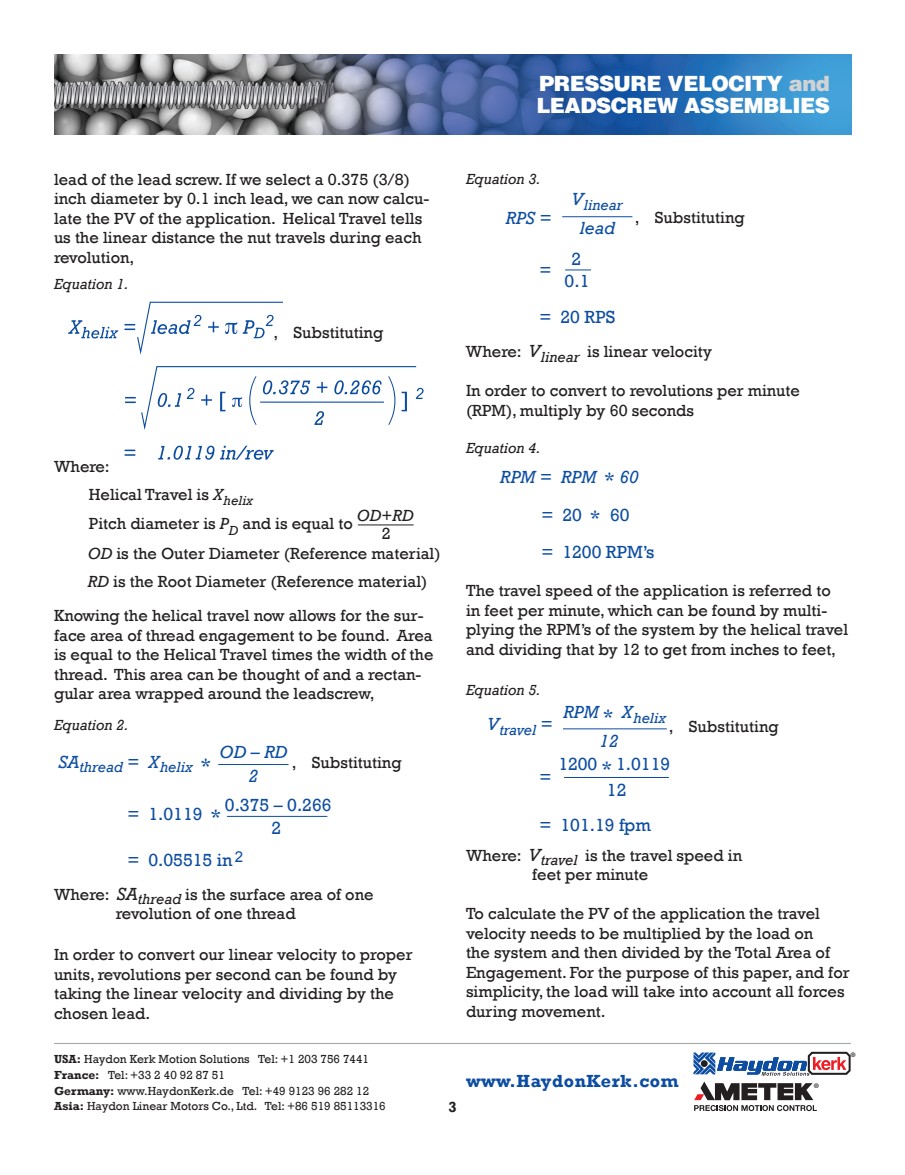
<style>
.page{position:relative;width:905px;height:1175px;background:#fff}
.page>*{position:absolute;margin:0;border:0;box-sizing:border-box;transform-origin:0 0}
.t1{font:900 21px/22.5px "Helvetica";letter-spacing:-.025em;color:#fff}
.t2{font:18px/22.6px "Rockwell";color:#0d4da1;text-align:center}
.t3{font:700 18px "Rockwell";letter-spacing:.03em;color:#0d4da1}
.t4{font:italic 18px/23.7px "Rockwell";color:#0d4da1;text-align:center}
.t5{font:16.5px/19.5px "Rockwell";color:#231f20}
.t6{font:italic 16.5px "Rockwell";color:#231f20}
.t7{font:italic 15px "Rockwell";color:#231f20}
.t8{font:italic 15px "Rockwell";color:#0d4da1}
.t9{font:700 15px "Rockwell";color:#231f20}
.t10{font:14.1px "Myriad Pro";color:#231f20}
.t11{font:12px/15.8px "Rockwell";color:#231f20}
.s1{color:#d1d2d4}
.s2{font-style:italic}
.s3{font-style:normal}
.s4{font-style:normal;font-size:19.5px}
.s5{font-size:19.5px}
.s6{font-style:italic;font-size:18px}
.s7{font-weight:700}
</style>
<div class="page">
<svg style="left:125px;top:366px;width:298px;height:64px"></svg>
<svg style="left:68px;top:320px;width:50px;height:18px"></svg>
<svg style="left:124px;top:302px;width:159px;height:53px"></svg>
<svg style="left:125px;top:449px;width:10px;height:7px"></svg>
<svg style="left:158px;top:445px;width:56px;height:15px"></svg>
<svg style="left:220px;top:445px;width:54px;height:15px"></svg>
<img style="left:54px;top:54px;width:797px;height:80px">
<hr style="left:54px;top:1042px;width:796px;height:2px;background:#a8a9ad">
<svg style="left:693px;top:1052px;width:157px;height:23px"></svg>
<svg style="left:694px;top:1081px;width:122px;height:30px"></svg>
<hr style="left:358px;top:524px;width:55px;height:1px;background:#231f20">
<hr style="left:218px;top:764px;width:70px;height:1px;background:#0d4da1">
<hr style="left:227px;top:816px;width:100px;height:1px;background:#0d4da1">
<hr style="left:562px;top:216px;width:70px;height:1px;background:#0d4da1">
<svg style="left:565px;top:269px;width:26px;height:1px"></svg>
<hr style="left:563px;top:728px;width:103px;height:1px;background:#0d4da1">
<hr style="left:564px;top:777px;width:105px;height:1px;background:#0d4da1">
<p class="t1" style="left:536px;top:71px;width:295px">PRESSURE VELOCITY <span class="s1">and<br></span>LEADSCREW ASSEMBLIES</p>
<p class="t5" style="left:54px;top:169px;width:376px">lead of the lead screw. If we select a 0.375 (3/8) inch diameter by 0.1 inch lead, we can now calcu&shy;late the PV of the application. Helical Travel tells us the linear distance the nut travels during each revolution,</p>
<p class="t7" style="left:54px;top:276px;width:76px">Equation 1.</p>
<p class="t5" style="left:273px;top:323px;width:111px">, Substituting</p>
<p class="t5" style="left:89px;top:452px;width:265px;line-height:28.5px;text-indent:-35px">Where:<br>Helical Travel is <span class="s2">X</span><sub>helix<br></sub>Pitch diameter is <span class="s2">P</span><sub>D</sub> and is equal to</p>
<p class="t6" style="left:357px;top:506px;width:58px">OD<span class="s3">+</span>RD</p>
<p class="t5" style="left:382px;top:524px;width:10px">2</p>
<p class="t5" style="left:88px;top:543px;width:354px"><span class="s2">OD</span> is the Outer Diameter (Reference material)</p>
<p class="t5" style="left:54px;top:565px;width:375px;line-height:33.9px;text-align:right"><span class="s2">RD</span> is the Root Diameter (Reference material)<br>Knowing the helical travel now allows for the sur-</p>
<p class="t5" style="left:54px;top:625px;width:381px">face area of thread engagement to be found. Area is equal to the Helical Travel times the width of the thread. This area can be thought of and a rectan&shy;gular area wrapped around the leadscrew,</p>
<p class="t7" style="left:54px;top:716px;width:76px">Equation 2.</p>
<p class="t8" style="left:58px;top:758px;width:154px"><sup>SA</sup>thread <sup>=</sup> <sup>X</sup>helix <span class="s4">*</span></p>
<p class="t4" style="left:220px;top:740px;width:70px">OD – RD<br>2</p>
<p class="t5" style="left:292px;top:752px;width:111px">, Substituting</p>
<p class="t2" style="left:127px;top:802px;width:95px">= 1.0119 <span class="s5">*</span></p>
<p class="t2" style="left:225px;top:794px;width:108px">0.375 – 0.266<br>2</p>
<p class="t2" style="left:127px;top:849px;width:117px">= 0.05515 in<sup>2</sup></p>
<p class="t5" style="left:116px;top:884px;width:259px;text-indent:-62px">Where: <span class="s6">SA</span><sub>thread</sub> is the surface area of one revolution of one thread</p>
<p class="t5" style="left:54px;top:945px;width:360px">In order to convert our linear velocity to proper units, revolutions per second can be found by taking the linear velocity and dividing by the chosen lead.</p>
<p class="t7" style="left:466px;top:170px;width:76px">Equation 3.</p>
<p class="t4" style="left:505px;top:206px;width:48px">RPS <span class="s3">=</span></p>
<p class="t8" style="left:571px;top:196px;width:53px"><sup>V</sup>linear</p>
<p class="t4" style="left:580px;top:217px;width:37px">lead</p>
<p class="t5" style="left:634px;top:208px;width:111px">, Substituting</p>
<p class="t2" style="left:564px;top:248px;width:26px">2<br>0.1</p>
<p class="t2" style="left:539px;top:306px;width:77px">= 20 RPS</p>
<p class="t5" style="left:466px;top:342px;width:248px">Where: <span class="s6">V</span><sub>linear</sub> is linear velocity</p>
<p class="t5" style="left:466px;top:381px;width:335px">In order to convert to revolutions per minute (RPM), multiply by 60 seconds</p>
<p class="t7" style="left:466px;top:439px;width:76px">Equation 4.</p>
<p class="t2" style="left:541px;top:458px;width:115px;line-height:37.3px;text-align:left;text-indent:-41px"><span class="s2">RPM</span> = <span class="s2">RPM</span> <span class="s5">*</span> <span class="s2">60 </span>= 20 <span class="s5">*</span> 60<br>= 1200 RPM’s</p>
<p class="t5" style="left:466px;top:581px;width:384px">The travel speed of the application is referred to in feet per minute, which can be found by multi&shy;plying the RPM’s of the system by the helical travel and dividing that by 12 to get from inches to feet,</p>
<p class="t7" style="left:466px;top:681px;width:76px">Equation 5.</p>
<p class="t8" style="left:487px;top:721px;width:67px"><sup>V</sup>travel <sup>=</sup></p>
<p class="t2" style="left:539px;top:258px;width:14px">=</p>
<p class="t8" style="left:563px;top:709px;width:104px"><sup>RPM</sup> <span class="s4">*</span> <sup>X</sup>helix</p>
<p class="t4" style="left:599px;top:730px;width:21px">12</p>
<p class="t5" style="left:669px;top:717px;width:111px">, Substituting</p>
<p class="t2" style="left:558px;top:751px;width:113px;line-height:25.7px">1200 <span class="s5">*</span> 1.0119<br>12</p>
<p class="t2" style="left:539px;top:813px;width:113px">= 101.19 fpm</p>
<p class="t5" style="left:532px;top:845px;width:212px;text-indent:-66px">Where: <span class="s6">V</span><sub>travel</sub> is the travel speed in feet per minute</p>
<p class="t5" style="left:466px;top:904px;width:385px">To calculate the PV of the application the travel velocity needs to be multiplied by the load on<br>the system and then divided by the Total Area of Engagement. For the purpose of this paper, and for simplicity, the load will take into account all forces during movement.</p>
<p class="t2" style="left:539px;top:766px;width:14px">=</p>
<p class="t11" style="left:54px;top:1051px;width:333px"><span class="s7">USA:</span> Haydon Kerk Motion Solutions Tel: +1 203 756 7441<br><span class="s7">France:</span> Tel: +33 2 40 92 87 51<br><span class="s7">Germany:</span> www.HaydonKerk.de Tel: +49 9123 96 282 12<br><span class="s7">Asia:</span> Haydon Linear Motors Co., Ltd. Tel: +86 519 85113316</p>
<p class="t9" style="left:448px;top:1098px;width:10px">3</p>
<p class="t3" style="left:466px;top:1069px;width:214px">www.HaydonKerk.com</p>
<p class="t10" style="left:813px;top:1079px;width:7px">®</p>
<p class="t10" style="left:850px;top:1048px;width:7px">®</p>
</div>
